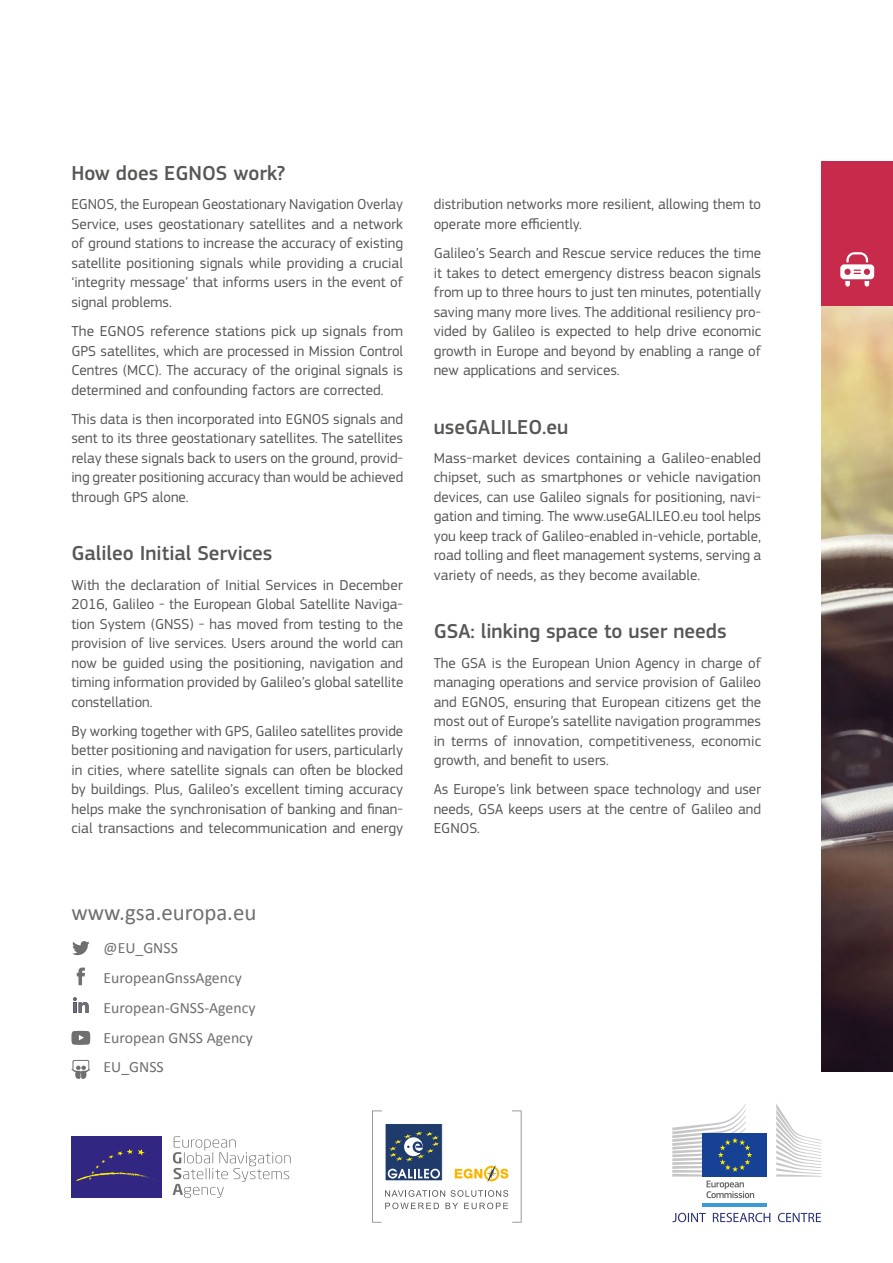
<style>
.page{position:relative;width:893px;height:1263px;background:#fff}
.page>*{position:absolute;margin:0;border:0;box-sizing:border-box;transform-origin:0 0}
.t1{font:22.95px "Calibri";color:#706f6f}
.t2{font:500 21px "EC Square Sans Pro";color:#575756}
.t3{font:15.75px/29.7px "Calibri";color:#706f6f}
.t4{font:15px/19.5px "EC Square Sans Pro";color:#575756;text-align:justify}
</style>
<div class="page">
<svg style="left:372px;top:1110px;width:150px;height:112px"></svg>
<div style="left:71px;top:1136px;width:91px;height:62px;background:#312783"></div>
<svg style="left:76px;top:1149px;width:79px;height:32px"></svg>
<svg style="left:173px;top:1136px;width:118px;height:62px"></svg>
<svg style="left:73px;top:997px;width:16px;height:16px"></svg>
<svg style="left:72px;top:941px;width:18px;height:14px"></svg>
<svg style="left:77px;top:967px;width:8px;height:18px"></svg>
<svg style="left:71px;top:1060px;width:19px;height:19px"></svg>
<svg style="left:71px;top:1031px;width:19px;height:14px"></svg>
<div style="left:703px;top:1133px;width:64px;height:43px;background:#164194"></div>
<hr style="left:703px;top:1203px;width:64px;height:4px;background:#3a9bd6">
<svg style="left:776px;top:1104px;width:45px;height:72px"></svg>
<svg style="left:672px;top:1104px;width:82px;height:94px"></svg>
<svg style="left:672px;top:1213px;width:149px;height:9px"></svg>
<img style="left:821px;top:305px;width:72px;height:767px">
<div style="left:821px;top:161px;width:72px;height:144px;background:#c82a4b"></div>
<svg style="left:840px;top:252px;width:34px;height:35px"></svg>
<h2 class="t2" style="left:71px;top:161px;width:215px">How does EGNOS work?</h2>
<p class="t4" style="left:71px;top:195px;width:333px">EGNOS, the European Geostationary Navigation Overlay Service, uses geostationary satellites and a network of ground stations to increase the accuracy of existing satellite positioning signals while providing a crucial ‘integrity message’ that informs users in the event of signal problems.</p>
<p class="t4" style="left:71px;top:322px;width:333px">The EGNOS reference stations pick up signals from GPS satellites, which are processed in Mission Control Centres (MCC). The accuracy of the original signals is determined and confounding factors are corrected.</p>
<p class="t4" style="left:71px;top:409px;width:333px">This data is then incorporated into EGNOS signals and sent to its three geostationary satellites. The satellites relay these signals back to users on the ground, provid&shy;ing greater positioning accuracy than would be achieved through GPS alone.</p>
<h2 class="t2" style="left:71px;top:541px;width:203px">Galileo Initial Services</h2>
<p class="t4" style="left:71px;top:575px;width:333px">With the declaration of Initial Services in December 2016, Galileo - the European Global Satellite Naviga&shy;tion System (GNSS) - has moved from testing to the provision of live services. Users around the world can now be guided using the positioning, navigation and timing information provided by Galileo’s global satellite constellation.</p>
<p class="t4" style="left:71px;top:721px;width:333px">By working together with GPS, Galileo satellites provide better positioning and navigation for users, particularly in cities, where satellite signals can often be blocked by buildings. Plus, Galileo’s excellent timing accuracy helps make the synchronisation of banking and finan&shy;cial transactions and telecommunication and energy</p>
<h1 class="t1" style="left:71px;top:897px;width:186px">www.gsa.europa.eu</h1>
<p class="t3" style="left:104px;top:933px;width:140px">@EU_GNSS<br>EuropeanGnssAgency</p>
<p class="t3" style="left:104px;top:993px;width:153px">European-GNSS-Agency<br>European GNSS Agency</p>
<p class="t3" style="left:104px;top:1052px;width:62px">EU_GNSS</p>
<p class="t4" style="left:434px;top:195px;width:329px">distribution networks more resilient, allowing them to operate more efficiently.</p>
<p class="t4" style="left:434px;top:244px;width:329px">Galileo’s Search and Rescue service reduces the time it takes to detect emergency distress beacon signals from up to three hours to just ten minutes, potentially saving many more lives. The additional resiliency pro&shy;vided by Galileo is expected to help drive economic growth in Europe and beyond by enabling a range of new applications and services.</p>
<h2 class="t2" style="left:434px;top:414px;width:136px">useGALILEO.eu</h2>
<p class="t4" style="left:434px;top:448px;width:329px">Mass-market devices containing a Galileo-enabled chipset, such as smartphones or vehicle navigation devices, can use Galileo signals for positioning, navi&shy;gation and timing. The www.useGALILEO.eu tool helps you keep track of Galileo-enabled in-vehicle, portable, road tolling and fleet management systems, serving a variety of needs, as they become available.</p>
<h2 class="t2" style="left:434px;top:619px;width:294px">GSA: linking space to user needs</h2>
<p class="t4" style="left:434px;top:653px;width:329px">The GSA is the European Union Agency in charge of managing operations and service provision of Galileo and EGNOS, ensuring that European citizens get the most out of Europe’s satellite navigation programmes in terms of innovation, competitiveness, economic growth, and benefit to users.</p>
<p class="t4" style="left:434px;top:780px;width:329px">As Europe’s link between space technology and user needs, GSA keeps users at the centre of Galileo and EGNOS.</p>
</div>
